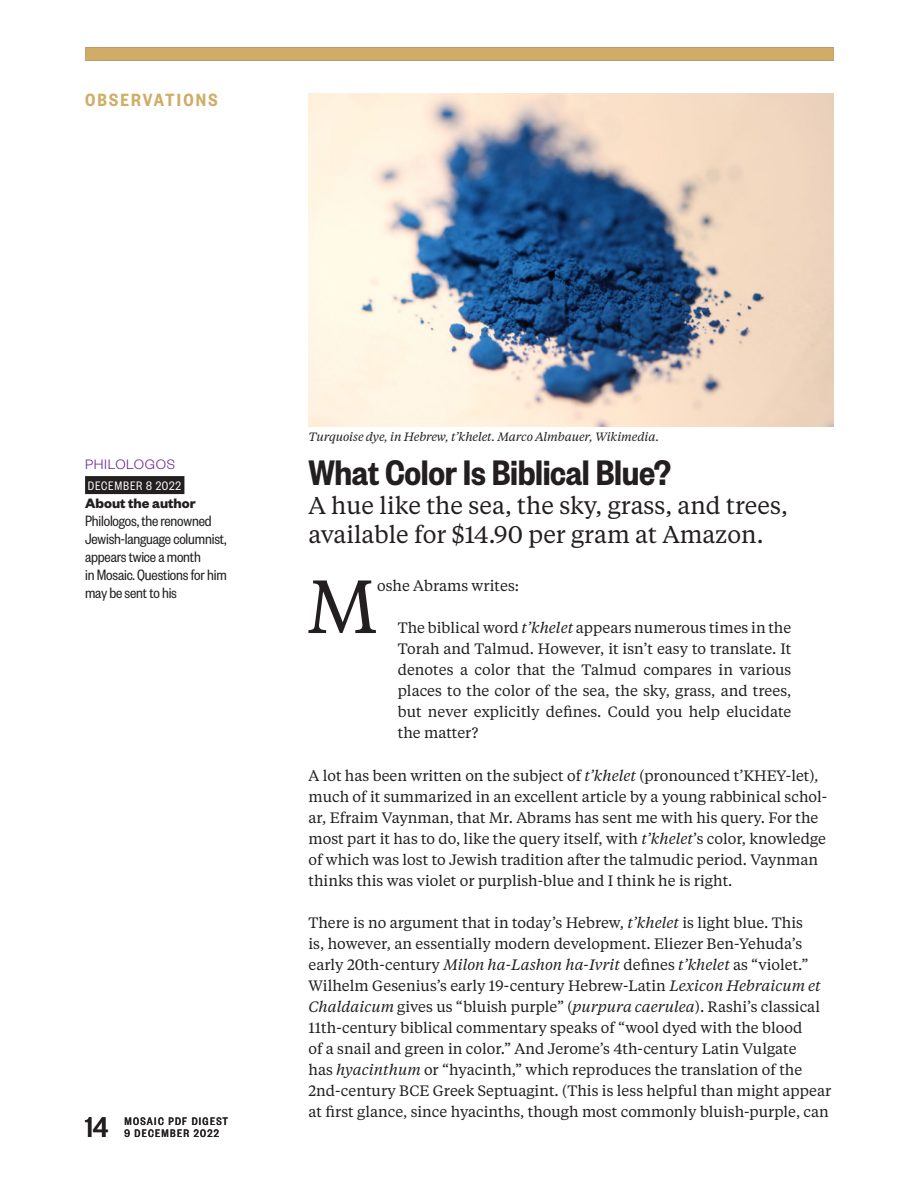
<style>
.page{position:relative;width:919px;height:1191px;background:#fff}
.page>*{position:absolute;margin:0;border:0;box-sizing:border-box;transform-origin:0 0}
.Intro_paragraph_drop{font:74.85px "Tiempos Text";color:#231f20}
.t1{font:600 39px "Founders Grotesk Cond";letter-spacing:-.01em;color:#231f20}
.t2{font:500 31.5px "Founders Grotesk Cond";color:#231f20}
.Subheader{font:24px/28.8px "Tiempos Text";color:#231f20}
.t3{font:600 19.5px "Founders Grotesk Cond";letter-spacing:.11em;color:#cfad66}
.info{font:16.5px/18px "Founders Grotesk Cond";letter-spacing:-.01em;color:#231f20}
.Main_Paragraph{font:15px/21px "Tiempos Text";color:#231f20}
.Main_Paragraph_Inden{font:15px/21px "Tiempos Text";color:#231f20;text-align:justify}
.Intro_paragraph_drop-2{font:15px "Tiempos Text";color:#231f20}
.about_the_author{font:700 15px "Founders Grotesk";color:#231f20}
.Author{font:300 15px "Founders Grotesk";letter-spacing:.04em;color:#6e2c91}
.Date{font:13.5px "Founders Grotesk Cond";letter-spacing:.06em;color:#fff}
.Picture_Caption{font:italic 12px "Tiempos Text";letter-spacing:-.01em;color:#231f20}
.t4{font:500 12px/12px "Founders Grotesk Cond";letter-spacing:.11em;color:#231f20}
.s1{font-style:italic}
</style>
<div class="page">
<div style="left:85px;top:47px;width:748px;height:14px;background:#cfad66"></div>
<img style="left:308px;top:94px;width:525px;height:332px">
<div style="left:85px;top:476px;width:99px;height:18px;background:#231f20"></div>
<h3 class="t3" style="left:85px;top:88px;width:134px">OBSERVATIONS</h3>
<p class="Author" style="left:85px;top:455px;width:91px">PHILOLOGOS</p>
<p class="Date" style="left:88px;top:478px;width:94px">DECEMBER 8 2022</p>
<p class="about_the_author" style="left:85px;top:493px;width:112px">About the author</p>
<p class="info" style="left:85px;top:511px;width:143px">Philologos, the renowned<br>Jewish-language columnist, appears twice a month<br>in Mosaic. Questions for him may be sent to his</p>
<h3 class="t2" style="left:85px;top:1108px;width:25px">14</h3>
<p class="t4" style="left:124px;top:1114px;width:105px">MOSAIC PDF DIGEST<br>9 DECEMBER 2022</p>
<p class="Picture_Caption" style="left:308px;top:429px;width:352px">Turquoise dye, in Hebrew, t’khelet. Marco Almbauer, Wikimedia.</p>
<p class="t1" style="left:308px;top:449px;width:364px">What Color Is Biblical Blue?</p>
<p class="Subheader" style="left:308px;top:490px;width:481px">A hue like the sea, the sky, grass, and trees, available for $14.90 per gram at Amazon.</p>
<p class="Intro_paragraph_drop" style="left:307px;top:556px;width:71px">M</p>
<p class="Intro_paragraph_drop-2" style="left:377px;top:575px;width:143px">oshe Abrams writes:</p>
<p class="Main_Paragraph_Inden" style="left:398px;top:617px;width:395px">The biblical word <span class="s1">t’khelet</span> appears numerous times in the Torah and Talmud. However, it isn’t easy to translate. It denotes a color that the Talmud compares in various places to the color of the sea, the sky, grass, and trees, but never explicitly defines. Could you help elucidate the matter?</p>
<p class="Main_Paragraph" style="left:308px;top:764px;width:520px">A lot has been written on the subject of <span class="s1">t’khelet</span> (pronounced t’KHEY-let)<span class="s1">, </span>much of it summarized in an excellent article by a young rabbinical schol&shy;ar, Efraim Vaynman, that Mr. Abrams has sent me with his query. For the most part it has to do, like the query itself, with <span class="s1">t’khelet</span>’s color, knowledge of which was lost to Jewish tradition after the talmudic period. Vaynman thinks this was violet or purplish-blue and I think he is right.</p>
<p class="Main_Paragraph" style="left:308px;top:911px;width:524px">There is no argument that in today’s Hebrew, <span class="s1">t’khelet</span> is light blue. This<br>is, however, an essentially modern development. Eliezer Ben-Yehuda’s early 20th-century <span class="s1">Milon ha-Lashon ha-Ivrit</span> defines <span class="s1">t’khelet</span> as “violet.” Wilhelm Gesenius’s early 19-century Hebrew-Latin <span class="s1">Lexicon Hebraicum et Chaldaicum</span> gives us “bluish purple” (<span class="s1">purpura caerulea</span>). Rashi’s classical 11th-century biblical commentary speaks of “wool dyed with the blood<br>of a snail and green in color.” And Jerome’s 4th-century Latin Vulgate<br>has <span class="s1">hyacinthum</span> or “hyacinth,” which reproduces the translation of the 2nd-century BCE Greek Septuagint. (This is less helpful than might appear at first glance, since hyacinths, though most commonly bluish-purple, can</p>
</div>
